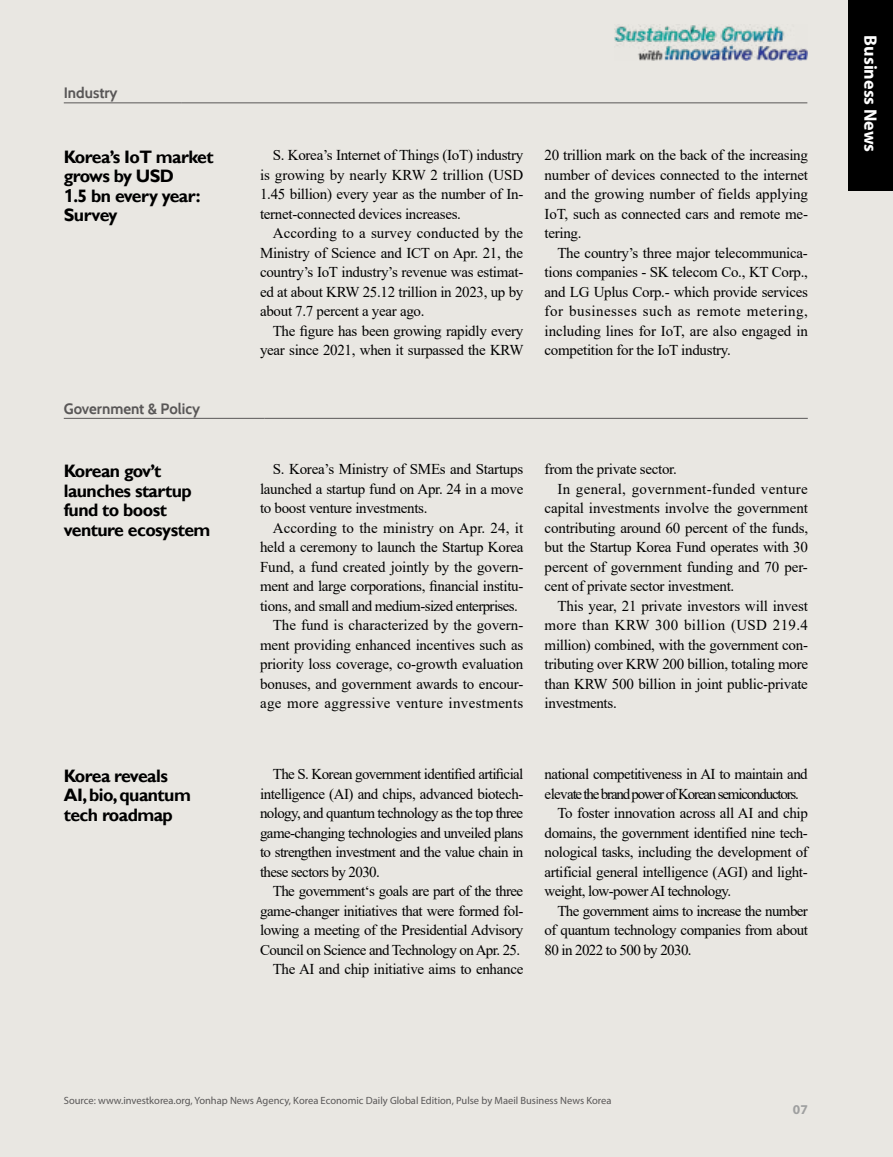
<style>
.page{position:relative;width:893px;height:1157px;background:#e9e7e2}
.page>*{position:absolute;margin:0;border:0;box-sizing:border-box;transform-origin:0 0}
.t1{font:700 18px/19.5px "Gill Sans";letter-spacing:-.03em;color:#000}
.t2{font:700 18px "Myriad Pro";color:#fff}
.t3{font:15px/19.5px "Times New Roman";letter-spacing:-.02em;color:#000;text-align:justify}
.t4{font:15px "Times New Roman";letter-spacing:-.04em;color:#000}
.t5{font:15px "Times New Roman";letter-spacing:.02em;color:#000}
.t6{font:15px "Times New Roman";letter-spacing:-.08em;color:#000}
.t7{font:15px "Times New Roman";color:#000}
.t8{font:15px "Times New Roman";letter-spacing:.01em;color:#000}
.t9{font:15px "Times New Roman";letter-spacing:.025em;color:#000}
.t10{font:700 15px "Cabin";color:#595757}
.t11{font:700 13.5px "Myriad Pro";color:#9fa0a0}
.t12{font:10.5px "Myriad Pro";color:#595757}
.s1{font-family:"Gadugi"}
</style>
<div class="page">
<hr style="left:64px;top:102px;width:118px;height:1px;background:#595757">
<hr style="left:182px;top:102px;width:625px;height:1px;background:#595757">
<hr style="left:64px;top:418px;width:200px;height:1px;background:#595757">
<hr style="left:264px;top:418px;width:544px;height:1px;background:#595757">
<img style="left:615px;top:24px;width:193px;height:37px">
<div style="left:849px;top:0;width:44px;height:190px;background:#000"></div>
<p class="t10" style="left:64px;top:84px;width:55px">Industry</p>
<p class="t1" style="left:64px;top:148px;width:151px">Korea’s IoT market grows by USD<br><span class="s1">1</span>.5 bn every year:<br>Survey</p>
<p class="t10" style="left:64px;top:399px;width:138px">Government &amp; Policy</p>
<p class="t1" style="left:64px;top:461px;width:148px">Korean gov’t launches startup fund to boost venture ecosystem</p>
<p class="t1" style="left:64px;top:766px;width:129px">Korea reveals<br>AI, bio, quantum tech roadmap</p>
<p class="t3" style="left:260px;top:145px;width:265px;text-indent:13px">S. Korea’s Internet of Things (IoT) industry is growing by nearly KRW 2 trillion (USD 1.45 billion) every year as the number of In&shy;ternet-connected devices increases.</p>
<p class="t3" style="left:260px;top:223px;width:265px;text-indent:13px">According to a survey conducted by the Ministry of Science and ICT on Apr. 21, the country’s IoT industry’s revenue was estimat&shy;ed at about KRW 25.12 trillion in 2023, up by about 7.7 percent a year ago.</p>
<p class="t3" style="left:260px;top:320px;width:265px;text-align:right">The figure has been growing rapidly every year since 2021, when it surpassed the KRW</p>
<p class="t3" style="left:545px;top:145px;width:265px">20 trillion mark on the back of the increasing number of devices connected to the internet and the growing number of fields applying IoT, such as connected cars and remote me&shy;tering.</p>
<p class="t3" style="left:545px;top:242px;width:265px;text-indent:13px">The country’s three major telecommunica&shy;tions companies - SK telecom Co., KT Corp., and LG Uplus Corp.- which provide services for businesses such as remote metering, including lines for IoT, are also engaged in competition for the IoT industry.</p>
<p class="t3" style="left:260px;top:459px;width:265px;text-indent:13px">S. Korea’s Ministry of SMEs and Startups launched a startup fund on Apr. 24 in a move to boost venture investments.</p>
<p class="t8" style="left:273px;top:517px;width:252px">According to the ministry on Apr. 24, it</p>
<p class="t3" style="left:260px;top:537px;width:265px">held a ceremony to launch the Startup Korea</p>
<p class="t3" style="left:260px;top:556px;width:265px">Fund, a fund created jointly by the govern-</p>
<p class="t3" style="left:260px;top:576px;width:265px">ment and large corporations, financial institu-</p>
<p class="t4" style="left:260px;top:595px;width:259px">tions, and small and medium-sized enterprises.</p>
<p class="t7" style="left:273px;top:615px;width:252px">The fund is characterized by the govern-</p>
<p class="t3" style="left:260px;top:634px;width:265px">ment providing enhanced incentives such as</p>
<p class="t3" style="left:260px;top:654px;width:265px">priority loss coverage, co-growth evaluation</p>
<p class="t3" style="left:260px;top:673px;width:265px">bonuses, and government awards to encour-</p>
<p class="t5" style="left:260px;top:693px;width:265px">age more aggressive venture investments</p>
<p class="t3" style="left:545px;top:459px;width:134px">from the private sector.</p>
<p class="t5" style="left:557px;top:478px;width:252px">In general, government-funded venture</p>
<p class="t3" style="left:545px;top:498px;width:265px">capital investments involve the government</p>
<p class="t3" style="left:545px;top:517px;width:265px">contributing around 60 percent of the funds,</p>
<p class="t3" style="left:545px;top:537px;width:265px">but the Startup Korea Fund operates with 30</p>
<p class="t3" style="left:545px;top:556px;width:265px">percent of government funding and 70 per-</p>
<p class="t3" style="left:545px;top:576px;width:191px">cent of private sector investment.</p>
<p class="t3" style="left:557px;top:595px;width:252px">This year, 21 private investors will invest</p>
<p class="t9" style="left:545px;top:615px;width:265px">more than KRW 300 billion (USD 219.4</p>
<p class="t3" style="left:545px;top:634px;width:265px">million) combined, with the government con-</p>
<p class="t3" style="left:545px;top:654px;width:265px">tributing over KRW 200 billion, totaling more</p>
<p class="t3" style="left:545px;top:673px;width:265px">than KRW 500 billion in joint public-private</p>
<p class="t3" style="left:545px;top:693px;width:74px">investments.</p>
<p class="t3" style="left:260px;top:764px;width:265px;text-indent:13px">The S. Korean government identified artificial intelligence (AI) and chips, advanced biotech&shy;nology, and quantum technology as the top three game-changing technologies and unveiled plans to strengthen investment and the value chain in these sectors by 2030.</p>
<p class="t3" style="left:260px;top:881px;width:265px;text-align:right">The government‘s goals are part of the three game-changer initiatives that were formed fol&shy;lowing a meeting of the Presidential Advisory Council on Science and Technology on Apr. 25.<br>The AI and chip initiative aims to enhance</p>
<p class="t3" style="left:545px;top:764px;width:265px">national competitiveness in AI to maintain and</p>
<p class="t6" style="left:545px;top:783px;width:256px">elevate the brand power of Korean semiconductors.</p>
<p class="t3" style="left:557px;top:803px;width:252px">To foster innovation across all AI and chip</p>
<p class="t3" style="left:545px;top:822px;width:265px">domains, the government identified nine tech-</p>
<p class="t3" style="left:545px;top:842px;width:265px">nological tasks, including the development of</p>
<p class="t3" style="left:545px;top:861px;width:265px">artificial general intelligence (AGI) and light-</p>
<p class="t4" style="left:545px;top:880px;width:188px">weight, low-power AI technology.</p>
<p class="t4" style="left:557px;top:900px;width:252px">The government aims to increase the number</p>
<p class="t3" style="left:545px;top:920px;width:265px">of quantum technology companies from about</p>
<p class="t4" style="left:545px;top:939px;width:149px">80 in 2022 to 500 by 2030.</p>
<p class="t12" style="left:64px;top:1094px;width:549px">Source: www.investkorea.org, Yonhap News Agency, Korea Economic Daily Global Edition, Pulse by Maeil Business News Korea</p>
<p class="t11" style="left:793px;top:1100px;width:16px">07</p>
<p class="t2" style="left:882px;top:35px;width:118px;rotate:90deg">Business News</p>
</div>
